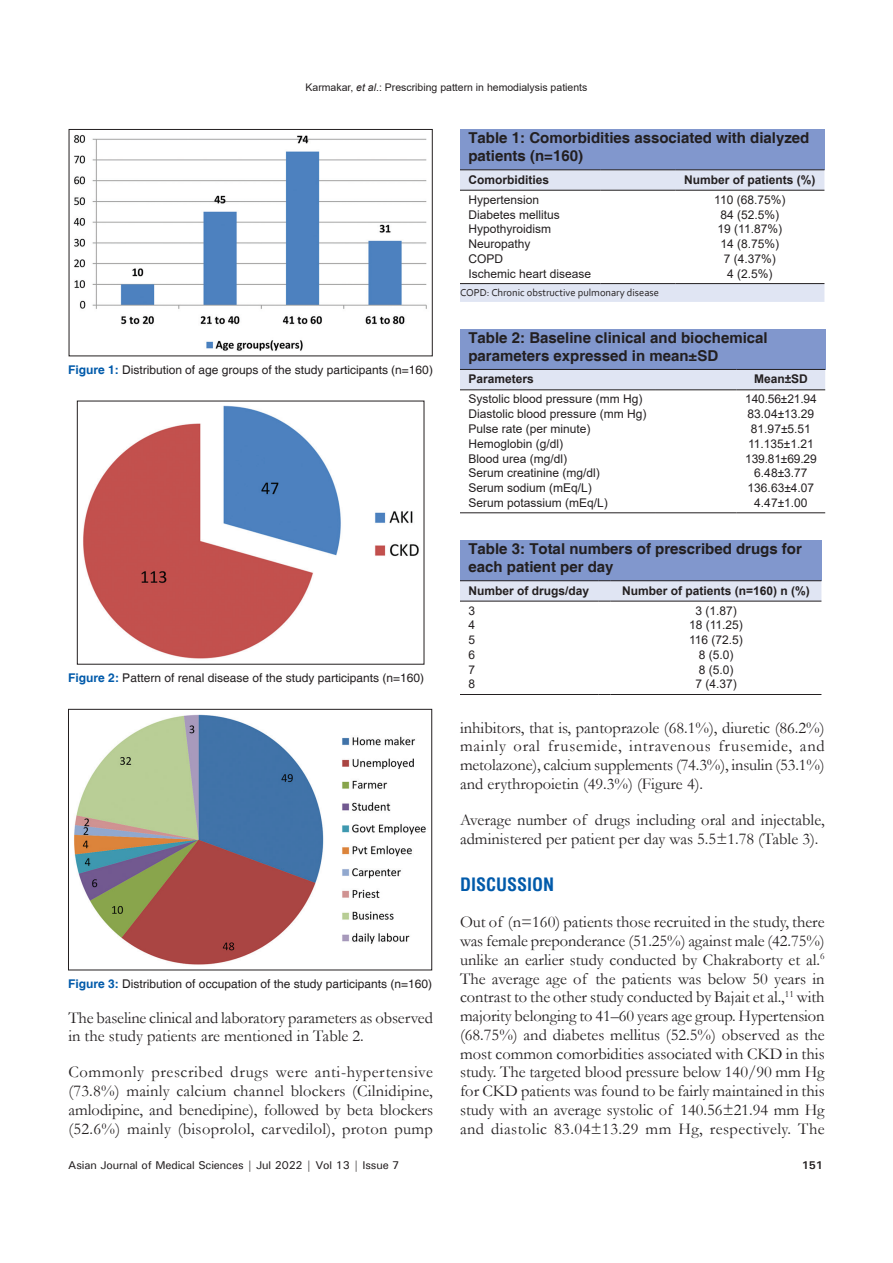
<style>
.page{position:relative;width:893px;height:1263px;background:#fff}
.page>*{position:absolute;margin:0;border:0;box-sizing:border-box;transform-origin:0 0}
.t1{font:700 condensed 18px "Helvetica";color:#015aaa}
.TX{font:16.5px/18.8px "Garamond";color:#231f20;text-align:justify}
.TT{font:700 15px/18px "Helvetica";color:#231f20}
.TB{font:12px "Arial";color:#231f20}
.FGC{font:12px "Helvetica";color:#231f20}
.TCH{font:700 12px "Arial";color:#231f20}
.TBL{font:12px "Arial";color:#231f20}
.t2{font:500 11.25px "Univers";letter-spacing:-.01em;color:#231f20}
.t3{font:700 11.25px "Univers";color:#231f20}
.t4{font:10.5px "Arial";color:#231f20}
.TFN{font:10.5px "Corbel";color:#231f20}
.s1{font-style:italic}
.s2{font-weight:700;color:#015aaa}
</style>
<div class="page">
<div style="left:460px;top:129px;width:364px;height:41px;background:#8197cd"></div>
<svg style="left:460px;top:170px;width:364px;height:132px"></svg>
<hr style="left:460px;top:283px;width:140px;height:1px;background:#231f20">
<hr style="left:600px;top:283px;width:75px;height:1px;background:#231f20">
<hr style="left:675px;top:283px;width:149px;height:1px;background:#231f20">
<hr style="left:460px;top:190px;width:140px;height:1px;background:#231f20">
<hr style="left:600px;top:190px;width:75px;height:1px;background:#231f20">
<hr style="left:675px;top:190px;width:149px;height:1px;background:#231f20">
<hr style="left:460px;top:169px;width:140px;height:1px;background:#231f20">
<hr style="left:600px;top:169px;width:75px;height:1px;background:#231f20">
<hr style="left:675px;top:169px;width:149px;height:1px;background:#231f20">
<div style="left:460px;top:329px;width:365px;height:40px;background:#8197cd"></div>
<div style="left:460px;top:370px;width:365px;height:19px;background:#e0e5f3"></div>
<hr style="left:460px;top:512px;width:195px;height:1px;background:#231f20">
<hr style="left:655px;top:512px;width:82px;height:1px;background:#231f20">
<hr style="left:737px;top:512px;width:88px;height:1px;background:#231f20">
<hr style="left:460px;top:389px;width:195px;height:1px;background:#231f20">
<hr style="left:655px;top:389px;width:82px;height:1px;background:#231f20">
<hr style="left:737px;top:389px;width:88px;height:1px;background:#231f20">
<hr style="left:460px;top:369px;width:195px;height:1px;background:#231f20">
<hr style="left:655px;top:369px;width:82px;height:1px;background:#231f20">
<hr style="left:737px;top:369px;width:88px;height:1px;background:#231f20">
<div style="left:460px;top:540px;width:361px;height:41px;background:#8197cd"></div>
<hr style="left:460px;top:694px;width:139px;height:1px;background:#231f20">
<svg style="left:599px;top:694px;width:12px;height:1px"></svg>
<hr style="left:611px;top:694px;width:210px;height:1px;background:#231f20">
<svg style="left:460px;top:580px;width:361px;height:22px;background:#d2d6e3"></svg>
<hr style="left:611px;top:580px;width:210px;height:1px;background:#231f20">
<img style="left:83px;top:405px;width:336px;height:254px">
<img style="left:73px;top:135px;width:354px;height:216px">
<div style="left:69px;top:129px;width:363px;height:227px;border:1px solid #231f20"></div>
<img style="left:74px;top:714px;width:352px;height:251px">
<div style="left:68px;top:709px;width:364px;height:261px;border:1px solid #231f20"></div>
<p class="t4" style="left:306px;top:80px;width:283px">Karmakar, <span class="s1">et al</span>.: Prescribing pattern in hemodialysis patients</p>
<p class="FGC" style="left:68px;top:363px;width:366px"><span class="s2">Figure 1:</span> Distribution of age groups of the study participants (n=160)</p>
<p class="FGC" style="left:68px;top:671px;width:357px"><span class="s2">Figure 2:</span> Pattern of renal disease of the study participants (n=160)</p>
<p class="FGC" style="left:68px;top:977px;width:365px"><span class="s2">Figure 3:</span> Distribution of occupation of the study participants (n=160)</p>
<p class="TX" style="left:68px;top:1008px;width:366px">The baseline clinical and laboratory parameters as observed in the study patients are mentioned in Table 2.</p>
<p class="TX" style="left:68px;top:1062px;width:366px">Commonly prescribed drugs were anti-hypertensive (73.8%) mainly calcium channel blockers (Cilnidipine, amlodipine, and benedipine), followed by beta blockers (52.6%) mainly (bisoprolol, carvedilol), proton pump</p>
<p class="TT" style="left:468px;top:130px;width:342px">Table 1: Comorbidities associated with dialyzed patients (n=160)</p>
<p class="TCH" style="left:468px;top:171px;width:82px">Comorbidities</p>
<p class="TCH" style="left:684px;top:171px;width:133px">Number of patients (%)</p>
<p class="TB" style="left:468px;top:191px;width:72px">Hypertension</p>
<p class="TB" style="left:714px;top:191px;width:73px">110 (68.75%)</p>
<p class="TB" style="left:468px;top:206px;width:93px">Diabetes mellitus</p>
<p class="TB" style="left:720px;top:206px;width:60px">84 (52.5%)</p>
<p class="TB" style="left:468px;top:221px;width:84px">Hypothyroidism</p>
<p class="TB" style="left:718px;top:221px;width:66px">19 (11.87%)</p>
<p class="TB" style="left:468px;top:236px;width:64px">Neuropathy</p>
<p class="TB" style="left:720px;top:236px;width:60px">14 (8.75%)</p>
<p class="TB" style="left:468px;top:250px;width:36px">COPD</p>
<p class="TB" style="left:724px;top:250px;width:54px">7 (4.37%)</p>
<p class="TBL" style="left:468px;top:265px;width:124px">Ischemic heart disease</p>
<p class="TBL" style="left:727px;top:265px;width:47px">4 (2.5%)</p>
<p class="TFN" style="left:460px;top:286px;width:201px">COPD: Chronic obstructive pulmonary disease</p>
<p class="TT" style="left:468px;top:329px;width:301px">Table 2: Baseline clinical and biochemical parameters expressed in mean±SD</p>
<p class="TCH" style="left:468px;top:371px;width:67px">Parameters</p>
<p class="TCH" style="left:754px;top:371px;width:55px">Mean±SD</p>
<p class="TB" style="left:468px;top:391px;width:176px">Systolic blood pressure (mm Hg)</p>
<p class="TB" style="left:745px;top:391px;width:73px">140.56±21.94</p>
<p class="TB" style="left:468px;top:406px;width:180px">Diastolic blood pressure (mm Hg)</p>
<p class="TB" style="left:748px;top:406px;width:68px">83.04±13.29</p>
<p class="TB" style="left:468px;top:420px;width:124px">Pulse rate (per minute)</p>
<p class="TB" style="left:751px;top:420px;width:61px">81.97±5.51</p>
<p class="TB" style="left:468px;top:435px;width:96px">Hemoglobin (g/dl)</p>
<p class="TB" style="left:748px;top:435px;width:67px">11.135±1.21</p>
<p class="TB" style="left:468px;top:450px;width:100px">Blood urea (mg/dl)</p>
<p class="TB" style="left:745px;top:450px;width:73px">139.81±69.29</p>
<p class="TB" style="left:468px;top:465px;width:133px">Serum creatinine (mg/dl)</p>
<p class="TB" style="left:754px;top:465px;width:55px">6.48±3.77</p>
<p class="TB" style="left:468px;top:480px;width:125px">Serum sodium (mEq/L)</p>
<p class="TB" style="left:748px;top:480px;width:68px">136.63±4.07</p>
<p class="TBL" style="left:468px;top:494px;width:141px">Serum potassium (mEq/L)</p>
<p class="TBL" style="left:754px;top:494px;width:55px">4.47±1.00</p>
<p class="TT" style="left:468px;top:541px;width:335px">Table 3: Total numbers of prescribed drugs for each patient per day</p>
<p class="TCH" style="left:468px;top:582px;width:122px">Number of drugs/day</p>
<p class="TCH" style="left:622px;top:582px;width:189px">Number of patients (n=160) n (%)</p>
<p class="TB" style="left:468px;top:602px;width:8px">3</p>
<p class="TB" style="left:695px;top:602px;width:43px">3 (1.87)</p>
<p class="TB" style="left:468px;top:617px;width:8px">4</p>
<p class="TB" style="left:689px;top:617px;width:55px">18 (11.25)</p>
<p class="TB" style="left:468px;top:632px;width:8px">5</p>
<p class="TB" style="left:689px;top:632px;width:55px">116 (72.5)</p>
<p class="TB" style="left:468px;top:646px;width:8px">6</p>
<p class="TB" style="left:699px;top:646px;width:36px">8 (5.0)</p>
<p class="TB" style="left:468px;top:661px;width:8px">7</p>
<p class="TB" style="left:699px;top:661px;width:36px">8 (5.0)</p>
<p class="TBL" style="left:468px;top:676px;width:8px">8</p>
<p class="TBL" style="left:695px;top:676px;width:43px">7 (4.37)</p>
<p class="TX" style="left:460px;top:718px;width:366px">inhibitors, that is, pantoprazole (68.1%), diuretic (86.2%) mainly oral frusemide, intravenous frusemide, and metolazone), calcium supplements (74.3%), insulin (53.1%) and erythropoietin (49.3%) (Figure 4).</p>
<p class="TX" style="left:460px;top:810px;width:366px">Average number of drugs including oral and injectable, administered per patient per day was 5.5±1.78 (Table 3).</p>
<h1 class="t1" style="left:460px;top:873px;width:96px">DISCUSSION</h1>
<p class="TX" style="left:460px;top:912px;width:366px">Out of (n=160) patients those recruited in the study, there was female preponderance (51.25%) against male (42.75%) unlike an earlier study conducted by Chakraborty et al.<sup>6<br></sup>The average age of the patients was below 50 years in contrast to the other study conducted by Bajait et al.,<sup>11</sup> with majority belonging to 41–60 years age group. Hypertension (68.75%) and diabetes mellitus (52.5%) observed as the most common comorbidities associated with CKD in this study. The targeted blood pressure below 140/90 mm Hg for CKD patients was found to be fairly maintained in this study with an average systolic of 140.56±21.94 mm Hg and diastolic 83.04±13.29 mm Hg, respectively. The</p>
<p class="t2" style="left:68px;top:1157px;width:333px">Asian Journal of Medical Sciences | Jul 2022 | Vol 13 | Issue 7</p>
<p class="t3" style="left:802px;top:1157px;width:23px">151</p>
</div>
